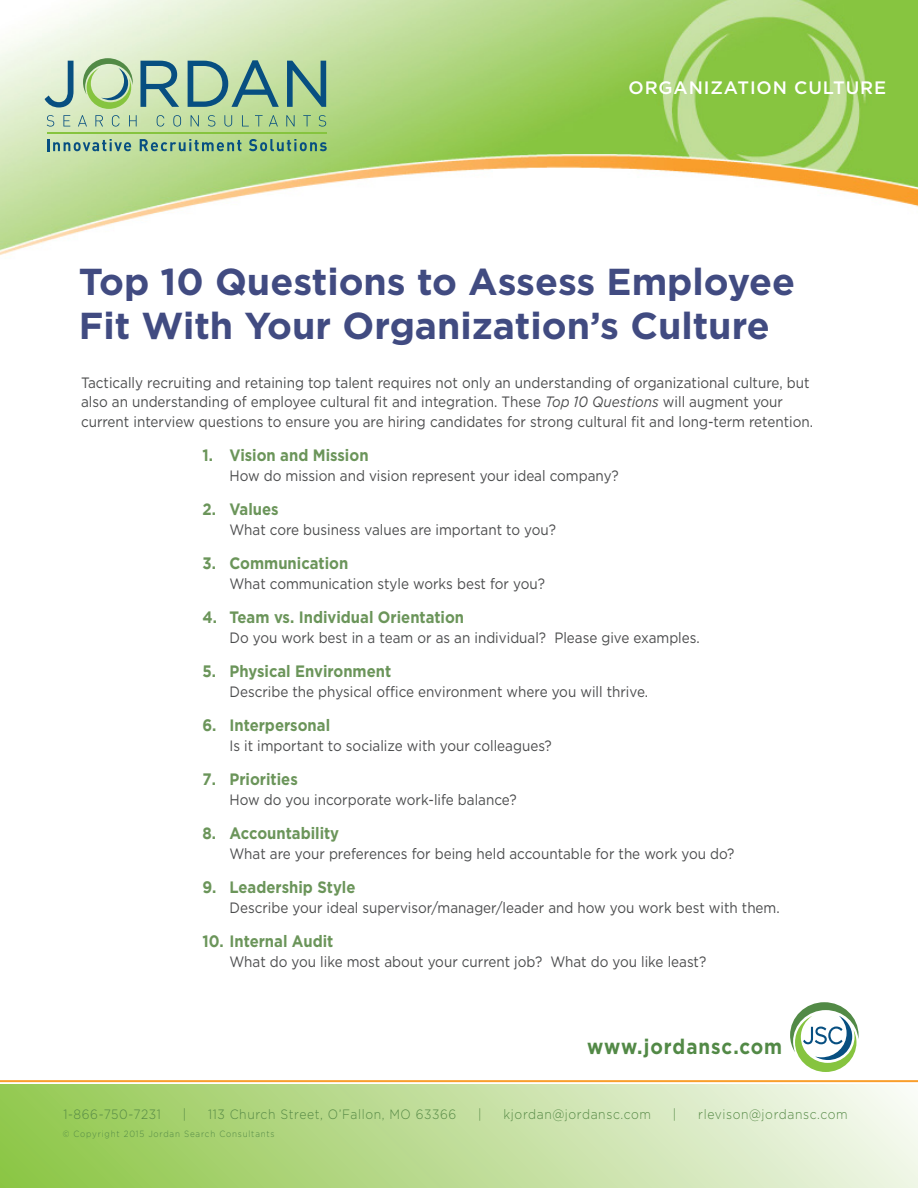
<style>
.page{position:relative;width:918px;height:1188px;background:#fff}
.page>*{position:absolute;margin:0;border:0;box-sizing:border-box;transform-origin:0 0}
.t1{font:700 37.5px "Gotham";color:#414b81}
.JSC__5_above{font:700 21px "Gotham";letter-spacing:.05em;color:#528946;scale:.9 1}
.JSC__5_above-2{font:500 18px "Gotham";letter-spacing:.05em;color:#fff}
.t2{font:700 16.5px "Gotham";color:#6b955a;scale:.9 1}
.t3{font:15px/19.5px "Gotham";color:#4b4c4d;scale:.9 1}
.JSC__5_above-3{font:300 13.5px "Gotham";letter-spacing:.05em;color:#558945;scale:.9 1}
.JSC__5_above-4{font:300 9px "Gotham";letter-spacing:.1em;color:#528946;scale:.9 1}
.s1{font-style:italic}
.s2{font-style:inherit}
</style>
<div class="page">
<div style="left:0;top:1084px;width:918px;height:104px;background:linear-gradient(to right,#8fc64a,#f3f7ed)"></div>
<svg style="left:0;top:1080px;width:918px;height:3px;background:#fabe71"></svg>
<img style="left:0;top:0;width:918px;height:256px">
<svg style="left:83px;top:58px;width:50px;height:51px;background:#b1d09f"></svg>
<svg style="left:47px;top:139px;width:84px;height:12px"></svg>
<svg style="left:140px;top:139px;width:101px;height:12px"></svg>
<svg style="left:249px;top:139px;width:78px;height:12px"></svg>
<svg style="left:47px;top:115px;width:7px;height:12px"></svg>
<svg style="left:63px;top:115px;width:7px;height:11px"></svg>
<svg style="left:78px;top:115px;width:9px;height:11px"></svg>
<svg style="left:95px;top:115px;width:8px;height:11px"></svg>
<svg style="left:112px;top:115px;width:8px;height:12px"></svg>
<svg style="left:129px;top:115px;width:8px;height:11px"></svg>
<svg style="left:157px;top:115px;width:7px;height:12px"></svg>
<svg style="left:173px;top:115px;width:8px;height:12px"></svg>
<svg style="left:191px;top:115px;width:8px;height:11px"></svg>
<svg style="left:208px;top:115px;width:7px;height:12px"></svg>
<svg style="left:224px;top:115px;width:8px;height:12px"></svg>
<svg style="left:242px;top:115px;width:7px;height:11px"></svg>
<svg style="left:255px;top:115px;width:8px;height:11px"></svg>
<svg style="left:269px;top:115px;width:9px;height:11px"></svg>
<svg style="left:286px;top:115px;width:9px;height:11px"></svg>
<svg style="left:303px;top:115px;width:8px;height:11px"></svg>
<svg style="left:319px;top:115px;width:7px;height:12px"></svg>
<hr style="left:47px;top:133px;width:279px;height:1px;background:#86c43f">
<svg style="left:45px;top:61px;width:29px;height:47px"></svg>
<svg style="left:140px;top:61px;width:39px;height:46px;background:#7ea7a2"></svg>
<svg style="left:188px;top:60px;width:91px;height:47px;background:#8bb39c"></svg>
<svg style="left:287px;top:61px;width:39px;height:46px;background:#71a18e"></svg>
<svg style="left:790px;top:1002px;width:69px;height:70px"></svg>
<p class="JSC__5_above-2" style="left:628px;top:76px;width:259px">ORGANIZATION CULTURE</p>
<p class="t1" style="left:79px;top:257px;width:718px">Top 10 Questions to Assess Employee</p>
<p class="t1" style="left:79px;top:301px;width:692px">Fit With Your Organization’s Culture</p>
<p class="t3" style="left:81px;top:372px;width:815px">Tactically recruiting and retaining top talent requires not only an understanding of organizational culture, but also an understanding of employee cultural fit and integration. These <span class="s1">Top 10 Questions</span> will augment your current interview questions to ensure you are hiring candidates for strong cultural fit and long-term retention.</p>
<p class="t2" style="left:202px;top:445px;width:186px"><span class="s2">1.</span> Vision and Mission</p>
<p class="t3" style="left:230px;top:465px;width:434px">How do mission and vision represent your ideal company?</p>
<p class="t2" style="left:202px;top:499px;width:86px"><span class="s2">2.</span> Values</p>
<p class="t3" style="left:230px;top:519px;width:364px">What core business values are important to you?</p>
<p class="t2" style="left:202px;top:553px;width:164px"><span class="s2">3.</span> Communication</p>
<p class="t3" style="left:230px;top:573px;width:352px">What communication style works best for you?</p>
<p class="t2" style="left:202px;top:607px;width:292px"><span class="s2">4.</span> Team vs. Individual Orientation</p>
<p class="t3" style="left:230px;top:627px;width:524px">Do you work best in a team or as an individual? Please give examples.</p>
<p class="t2" style="left:202px;top:661px;width:211px"><span class="s2">5.</span> Physical Environment</p>
<p class="t3" style="left:230px;top:681px;width:467px">Describe the physical office environment where you will thrive.</p>
<p class="t2" style="left:202px;top:715px;width:143px"><span class="s2">6.</span> Interpersonal</p>
<p class="t3" style="left:230px;top:735px;width:360px">Is it important to socialize with your colleagues?</p>
<p class="t2" style="left:202px;top:769px;width:107px"><span class="s2">7.</span> Priorities</p>
<p class="t3" style="left:230px;top:789px;width:321px">How do you incorporate work-life balance?</p>
<p class="t2" style="left:202px;top:823px;width:153px"><span class="s2">8.</span> Accountability</p>
<p class="t3" style="left:230px;top:843px;width:563px">What are your preferences for being held accountable for the work you do?</p>
<p class="t2" style="left:202px;top:877px;width:172px"><span class="s2">9.</span> Leadership Style</p>
<p class="t3" style="left:230px;top:897px;width:613px">Describe your ideal supervisor/manager/leader and how you work best with them.</p>
<p class="t2" style="left:202px;top:931px;width:147px"><span class="s2">10.</span> Internal Audit</p>
<p class="t3" style="left:230px;top:951px;width:531px">What do you like most about your current job? What do you like least?</p>
<p class="JSC__5_above" style="left:587px;top:1033px;width:218px">www.jordansc.com</p>
<p class="JSC__5_above-3" style="left:63px;top:1106px;width:110px">1-866-750-7231</p>
<p class="JSC__5_above-3" style="left:183px;top:1106px;width:5px">|</p>
<p class="JSC__5_above-3" style="left:208px;top:1106px;width:277px">113 Church Street, O’Fallon, MO 63366</p>
<p class="JSC__5_above-3" style="left:478px;top:1106px;width:5px">|</p>
<p class="JSC__5_above-3" style="left:504px;top:1106px;width:165px">kjordan@jordansc.com</p>
<p class="JSC__5_above-3" style="left:673px;top:1106px;width:5px">|</p>
<p class="JSC__5_above-3" style="left:698px;top:1106px;width:168px">rlevison@jordansc.com</p>
<p class="JSC__5_above-4" style="left:63px;top:1128px;width:237px">© Copyright 2015 Jordan Search Consultants</p>
</div>
